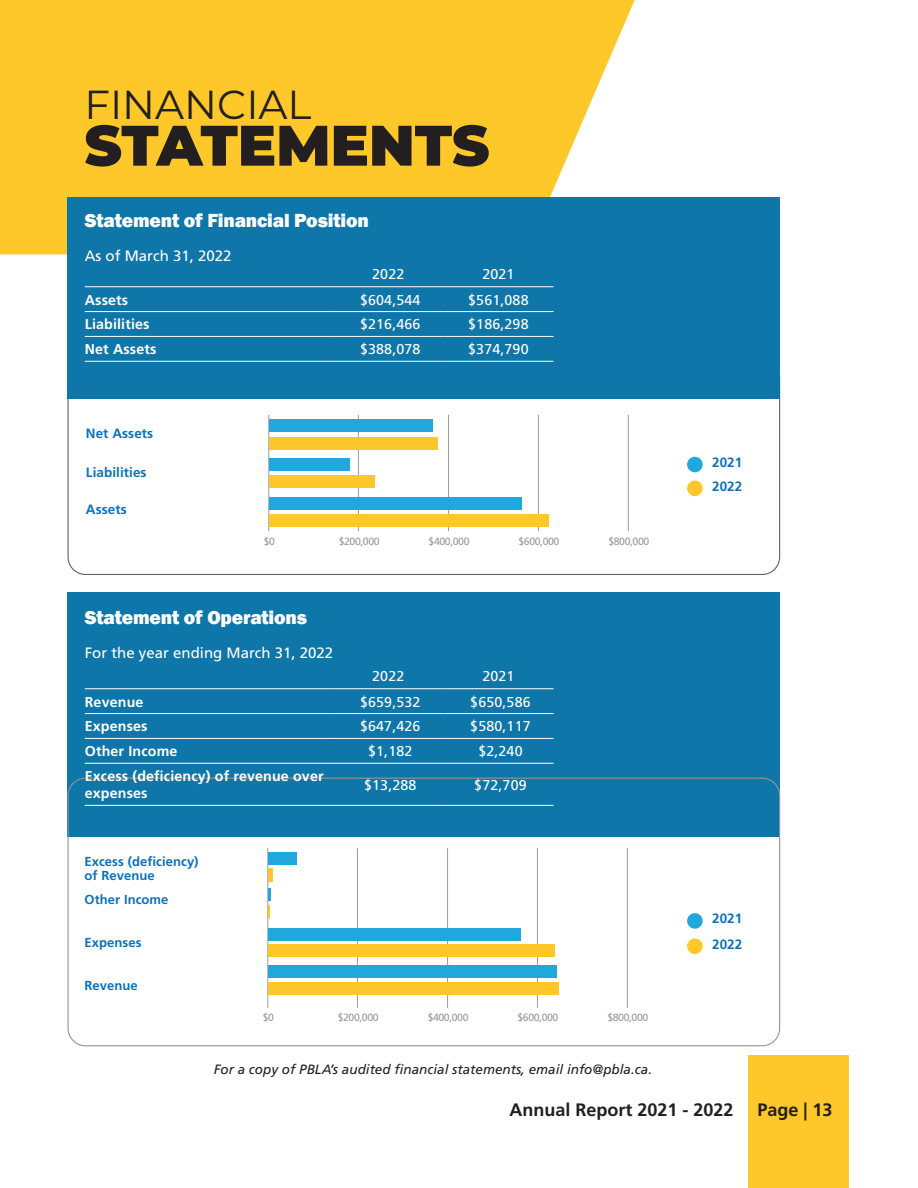
<style>
.page{position:relative;width:918px;height:1188px;background:#fff}
.page>*{position:absolute;margin:0;border:0;box-sizing:border-box;transform-origin:0 0}
.t1{font:900 57px "Montserrat";color:#231f20}
.t2{font:40.5px "Montserrat";color:#231f20}
.t3{font:800 19.5px "Franklin Gothic";letter-spacing:-.01em;color:#fff}
.t4{font:700 18px "Frutiger LT Std";color:#231f20}
.t5{font:15px "Frutiger LT Std";color:#fff}
.t6{font:14.25px "Frutiger LT Std";letter-spacing:.01em;color:#fff}
.t7{font:700 14.25px/17.1px "Frutiger LT Std";letter-spacing:.01em;color:#fff}
.t8{font:italic 13.5px "Frutiger LT Std";color:#231f20}
.t9{font:700 13.5px "Frutiger LT Std";letter-spacing:.005em;color:#0d71b9}
.t10{font:700 13.05px/13.5px "Frutiger LT Std";letter-spacing:.005em;color:#0d71b9}
.t11{font:10.5px "Frutiger LT Std";letter-spacing:-.04em;color:#9c9b9b}
</style>
<div class="page">
<div style="left:0;top:0;width:635px;height:254px;background:#fec82b"></div>
<div style="left:749px;top:1055px;width:100px;height:133px;background:#fec82b"></div>
<div style="left:68px;top:592px;width:712px;height:244px;background:#0f76a9"></div>
<div style="left:68px;top:197px;width:712px;height:202px;background:#0f76a9"></div>
<hr style="left:267px;top:848px;width:1px;height:160px;background:#9c9b9b">
<hr style="left:357px;top:848px;width:1px;height:160px;background:#9c9b9b">
<hr style="left:447px;top:848px;width:1px;height:160px;background:#9c9b9b">
<hr style="left:537px;top:848px;width:1px;height:160px;background:#9c9b9b">
<hr style="left:627px;top:848px;width:1px;height:160px;background:#9c9b9b">
<hr style="left:268px;top:415px;width:1px;height:116px;background:#9c9b9b">
<hr style="left:358px;top:415px;width:1px;height:116px;background:#9c9b9b">
<hr style="left:448px;top:415px;width:1px;height:116px;background:#9c9b9b">
<hr style="left:538px;top:415px;width:1px;height:116px;background:#9c9b9b">
<hr style="left:628px;top:415px;width:1px;height:116px;background:#9c9b9b">
<div style="left:270px;top:419px;width:163px;height:13px;background:#20a8dd"></div>
<div style="left:270px;top:437px;width:168px;height:12px;background:#ffc52d"></div>
<div style="left:270px;top:458px;width:80px;height:13px;background:#20a8dd"></div>
<div style="left:270px;top:475px;width:105px;height:13px;background:#fec82b"></div>
<div style="left:270px;top:497px;width:252px;height:13px;background:#20a8dd"></div>
<div style="left:270px;top:514px;width:279px;height:13px;background:#fec82b"></div>
<div style="left:268px;top:868px;width:5px;height:14px;background:#fec82b"></div>
<div style="left:268px;top:852px;width:29px;height:13px;background:#20a8dd"></div>
<svg style="left:268px;top:888px;width:3px;height:30px"></svg>
<div style="left:268px;top:944px;width:287px;height:13px;background:#fec82b"></div>
<div style="left:268px;top:928px;width:252px;height:13px;background:#20a8dd"></div>
<div style="left:268px;top:982px;width:291px;height:13px;background:#fec82b"></div>
<div style="left:268px;top:965px;width:289px;height:13px;background:#20a8dd"></div>
<hr style="left:85px;top:336px;width:248px;height:1px;background:#fff">
<hr style="left:333px;top:336px;width:110px;height:1px;background:#fff">
<hr style="left:443px;top:336px;width:111px;height:1px;background:#fff">
<hr style="left:85px;top:286px;width:248px;height:1px;background:#fff">
<hr style="left:333px;top:286px;width:110px;height:1px;background:#fff">
<hr style="left:443px;top:286px;width:111px;height:1px;background:#fff">
<hr style="left:85px;top:311px;width:248px;height:1px;background:#fff">
<hr style="left:333px;top:311px;width:110px;height:1px;background:#fff">
<hr style="left:443px;top:311px;width:111px;height:1px;background:#fff">
<hr style="left:85px;top:361px;width:248px;height:1px;background:#fff">
<hr style="left:333px;top:361px;width:110px;height:1px;background:#fff">
<hr style="left:443px;top:361px;width:111px;height:1px;background:#fff">
<hr style="left:85px;top:738px;width:248px;height:1px;background:#fff">
<hr style="left:333px;top:738px;width:110px;height:1px;background:#fff">
<hr style="left:443px;top:738px;width:111px;height:1px;background:#fff">
<hr style="left:85px;top:688px;width:248px;height:1px;background:#fff">
<hr style="left:333px;top:688px;width:110px;height:1px;background:#fff">
<hr style="left:443px;top:688px;width:111px;height:1px;background:#fff">
<hr style="left:85px;top:713px;width:248px;height:1px;background:#fff">
<hr style="left:333px;top:713px;width:110px;height:1px;background:#fff">
<hr style="left:443px;top:713px;width:111px;height:1px;background:#fff">
<hr style="left:85px;top:763px;width:248px;height:1px;background:#fff">
<hr style="left:333px;top:763px;width:110px;height:1px;background:#fff">
<hr style="left:443px;top:763px;width:111px;height:1px;background:#fff">
<hr style="left:85px;top:805px;width:248px;height:1px;background:#fff">
<hr style="left:333px;top:805px;width:110px;height:1px;background:#fff">
<hr style="left:443px;top:805px;width:111px;height:1px;background:#fff">
<div style="left:687px;top:457px;width:16px;height:15px;background:#20a8dd;border-radius:50%"></div>
<div style="left:687px;top:913px;width:16px;height:16px;background:#20a8dd;border-radius:50%"></div>
<div style="left:687px;top:481px;width:16px;height:15px;background:#fec82b;border-radius:50%"></div>
<div style="left:687px;top:938px;width:16px;height:16px;background:#fec82b;border-radius:50%"></div>
<p class="t2" style="left:84px;top:77px;width:229px">FINANCIAL</p>
<p class="t1" style="left:84px;top:103px;width:407px">STATEMENTS</p>
<p class="t3" style="left:85px;top:208px;width:286px">Statement of Financial Position</p>
<p class="t5" style="left:85px;top:247px;width:148px">As of March 31, 2022</p>
<p class="t6" style="left:372px;top:266px;width:34px">2022</p>
<p class="t6" style="left:482px;top:266px;width:34px">2021</p>
<p class="t7" style="left:85px;top:291px;width:45px">Assets</p>
<p class="t6" style="left:360px;top:291px;width:62px">$604,544</p>
<p class="t6" style="left:468px;top:291px;width:62px">$561,088</p>
<p class="t7" style="left:85px;top:316px;width:66px">Liabilities</p>
<p class="t6" style="left:360px;top:316px;width:62px">$216,466</p>
<p class="t6" style="left:468px;top:316px;width:62px">$186,298</p>
<p class="t7" style="left:85px;top:341px;width:73px">Net Assets</p>
<p class="t6" style="left:360px;top:341px;width:62px">$388,078</p>
<p class="t6" style="left:468px;top:341px;width:62px">$374,790</p>
<p class="t9" style="left:86px;top:425px;width:69px">Net Assets</p>
<p class="t9" style="left:86px;top:464px;width:62px">Liabilities</p>
<p class="t9" style="left:86px;top:501px;width:42px">Assets</p>
<p class="t11" style="left:264px;top:535px;width:13px">$0</p>
<p class="t11" style="left:339px;top:535px;width:42px">$200,000</p>
<p class="t11" style="left:429px;top:535px;width:42px">$400,000</p>
<p class="t11" style="left:519px;top:535px;width:42px">$600,000</p>
<p class="t11" style="left:608px;top:535px;width:42px">$800,000</p>
<p class="t3" style="left:85px;top:605px;width:224px">Statement of Operations</p>
<p class="t5" style="left:85px;top:644px;width:250px">For the year ending March 31, 2022</p>
<p class="t6" style="left:372px;top:668px;width:34px">2022</p>
<p class="t6" style="left:482px;top:668px;width:34px">2021</p>
<p class="t7" style="left:85px;top:693px;width:60px">Revenue</p>
<p class="t6" style="left:360px;top:693px;width:62px">$659,532</p>
<p class="t6" style="left:470px;top:693px;width:62px">$650,586</p>
<p class="t7" style="left:85px;top:718px;width:64px">Expenses</p>
<p class="t6" style="left:360px;top:718px;width:62px">$647,426</p>
<p class="t6" style="left:470px;top:718px;width:62px">$580,117</p>
<p class="t7" style="left:85px;top:743px;width:94px">Other Income</p>
<p class="t6" style="left:368px;top:743px;width:46px">$1,182</p>
<p class="t6" style="left:478px;top:743px;width:46px">$2,240</p>
<p class="t7" style="left:85px;top:768px;width:240px">Excess (deficiency) of revenue over expenses</p>
<p class="t6" style="left:364px;top:776px;width:54px">$13,288</p>
<p class="t6" style="left:474px;top:776px;width:54px">$72,709</p>
<p class="t10" style="left:84px;top:855px;width:116px">Excess (deficiency) of Revenue</p>
<p class="t10" style="left:84px;top:893px;width:86px">Other Income</p>
<p class="t10" style="left:84px;top:936px;width:59px">Expenses</p>
<p class="t10" style="left:84px;top:979px;width:55px">Revenue</p>
<p class="t11" style="left:263px;top:1012px;width:13px">$0</p>
<p class="t11" style="left:338px;top:1012px;width:42px">$200,000</p>
<p class="t11" style="left:428px;top:1012px;width:42px">$400,000</p>
<p class="t11" style="left:518px;top:1012px;width:42px">$600,000</p>
<p class="t11" style="left:607px;top:1012px;width:42px">$800,000</p>
<p class="t8" style="left:214px;top:1061px;width:440px">For a copy of PBLA’s audited financial statements, email info@pbla.ca.</p>
<p class="t9" style="left:712px;top:454px;width:32px">2021</p>
<p class="t9" style="left:712px;top:478px;width:32px">2022</p>
<p class="t9" style="left:712px;top:911px;width:32px">2021</p>
<p class="t9" style="left:712px;top:936px;width:32px">2022</p>
<p class="t4" style="left:509px;top:1099px;width:226px">Annual Report 2021 - 2022</p>
<p class="t4" style="left:757px;top:1099px;width:77px">Page | 13</p>
</div>
